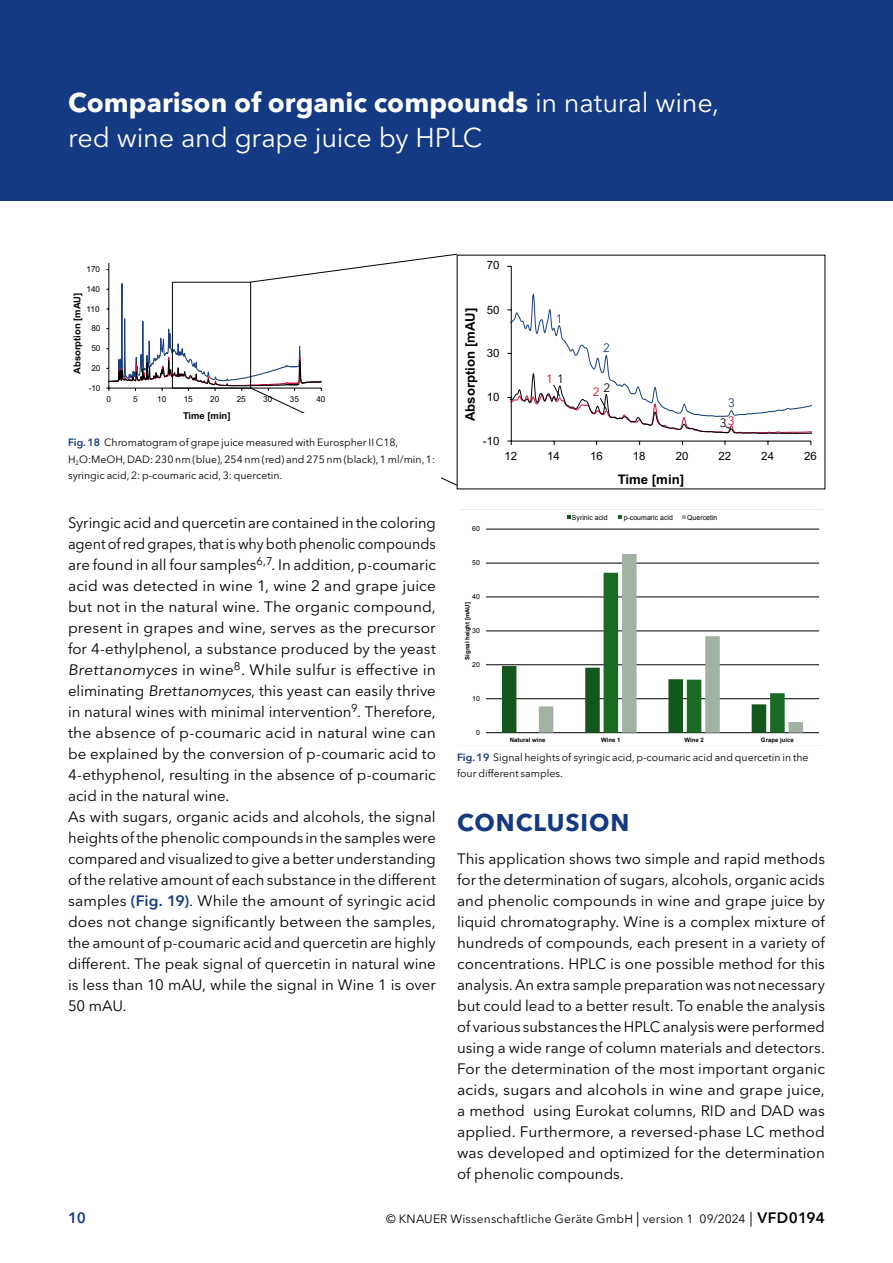
<style>
.page{position:relative;width:893px;height:1263px;background:#fff}
.page>*{position:absolute;margin:0;border:0;box-sizing:border-box;transform-origin:0 0}
.t1{font:27px/34.5px "Avenir Next W1 G";letter-spacing:-.01em;color:#fff}
.t2{font:700 24px "Avenir Next W1 G";letter-spacing:.04em;color:#143a84}
.t3{font:15px/21px "Avenir Next W1 G";color:#000}
.t4{font:600 15px "Avenir Next W1 G";color:#143a84}
.t5{font:700 13.2px "Arial";color:#010202}
.t6{font:12px "Avenir Next W1 G";letter-spacing:.015em;color:#000}
.t7{font:12px "Avenir Next W1 G";color:#e30613}
.t8{font:12px "Avenir Next W1 G";color:#143a84}
.t9{font:11.4px "Arial";color:#010202}
.t10{font:10.5px/16.5px "Avenir Next W1 G";color:#000}
.t11{font:700 9.45px "Arial";color:#010202}
.t12{font:8.25px "Arial";color:#010202}
.t13{font:7.05px "Arial";color:#000}
.t14{font:700 6px "Arial";color:#000}
.s1{font-weight:700}
.s2{font-weight:600;color:#143a84}
.s3{color:#000}
.s4{font-size:15px}
.s5{font-weight:600;font-size:15px}
</style>
<div class="page">
<div style="left:0;top:0;width:893px;height:201px;background:#143a84"></div>
<hr style="left:511px;top:266px;width:1px;height:175px;background:#010202">
<hr style="left:511px;top:441px;width:300px;height:1px;background:#010202">
<svg style="left:511px;top:266px;width:51px;height:68px"></svg>
<svg style="left:486px;top:515px;width:333px;height:219px"></svg>
<svg style="left:106px;top:254px;width:351px;height:232px"></svg>
<div style="left:303px;top:413px;width:138px;height:76px;background:#fff"></div>
<svg style="left:507px;top:334px;width:304px;height:100px"></svg>
<h1 class="t1" style="left:68px;top:86px;width:653px"><span class="s1">Comparison of organic compounds</span> in natural wine, red wine and grape juice by HPLC</h1>
<p class="t12" style="left:86px;top:264px;width:15px">170</p>
<p class="t12" style="left:86px;top:284px;width:15px">140</p>
<p class="t11" style="left:71px;top:374px;width:83px;rotate:-90deg">Absorption [mAU]</p>
<p class="t12" style="left:86px;top:303px;width:15px">110</p>
<p class="t12" style="left:91px;top:323px;width:11px">80</p>
<p class="t12" style="left:91px;top:343px;width:11px">50</p>
<p class="t12" style="left:91px;top:363px;width:11px">20</p>
<p class="t12" style="left:89px;top:382px;width:13px">-10</p>
<p class="t12" style="left:106px;top:393px;width:6px">0</p>
<p class="t12" style="left:133px;top:393px;width:6px">5</p>
<p class="t12" style="left:157px;top:393px;width:11px">10</p>
<p class="t12" style="left:184px;top:393px;width:11px">15</p>
<p class="t12" style="left:210px;top:393px;width:11px">20</p>
<p class="t12" style="left:237px;top:393px;width:11px">25</p>
<p class="t12" style="left:263px;top:393px;width:11px">30</p>
<p class="t12" style="left:290px;top:393px;width:11px">35</p>
<p class="t12" style="left:316px;top:393px;width:11px">40</p>
<p class="t11" style="left:183px;top:409px;width:49px">Time [min]</p>
<p class="t10" style="left:68px;top:434px;width:369px"><span class="s2">Fig. 18</span> Chromatogram of grape juice measured with Eurospher II C18,<br>H<sub>2</sub>O:MeOH, DAD: 230 nm (blue), 254 nm (red) and 275 nm (black), 1 ml/min, 1: syringic acid, 2: p-coumaric acid, 3: quercetin.</p>
<p class="t3" style="left:68px;top:512px;width:369px">Syringic acid and quercetin are contained in the coloring agent of red grapes, that is why both phenolic compounds are found in all four samples<sup>6,7</sup>. In addition, p-coumaric acid was detected in wine 1, wine 2 and grape juice but not in the natural wine. The organic compound, present in grapes and wine, serves as the precursor for 4-ethylphenol, a substance produced by the yeast Brettanomyces in wine<sup>8</sup>. While sulfur is effective in eliminating Brettanomyces, this yeast can easily thrive in natural wines with minimal intervention<sup>9</sup>. Therefore, the absence of p-coumaric acid in natural wine can be explained by the conversion of p-coumaric acid to 4-ethyphenol, resulting in the absence of p-coumaric acid in the natural wine.<br>As with sugars, organic acids and alcohols, the signal heights of the phenolic compounds in the samples were compared and visualized to give a better understanding of the relative amount of each substance in the different samples <span class="s2">(Fig. 19)</span>. While the amount of syringic acid does not change significantly between the samples, the amount of p-coumaric acid and quercetin are highly different. The peak signal of quercetin in natural wine is less than 10 mAU, while the signal in Wine 1 is over 50 mAU.</p>
<p class="t9" style="left:487px;top:258px;width:14px">70</p>
<p class="t5" style="left:461px;top:421px;width:115px;rotate:-90deg">Absorption [mAU]</p>
<p class="t9" style="left:487px;top:302px;width:14px">50</p>
<p class="t9" style="left:487px;top:346px;width:14px">30</p>
<p class="t9" style="left:487px;top:390px;width:14px">10</p>
<p class="t9" style="left:483px;top:433px;width:18px">-10</p>
<p class="t8" style="left:556px;top:311px;width:8px">1</p>
<p class="t7" style="left:546px;top:372px;width:19px">1 <span class="s3">1</span></p>
<p class="t8" style="left:603px;top:341px;width:8px">2</p>
<p class="t6" style="left:604px;top:381px;width:8px">2</p>
<p class="t7" style="left:593px;top:385px;width:8px">2</p>
<p class="t8" style="left:728px;top:395px;width:8px">3</p>
<p class="t7" style="left:728px;top:413px;width:8px">3</p>
<p class="t6" style="left:720px;top:415px;width:8px">3</p>
<p class="t9" style="left:504px;top:449px;width:14px">12</p>
<p class="t9" style="left:547px;top:449px;width:14px">14</p>
<p class="t9" style="left:590px;top:449px;width:14px">16</p>
<p class="t9" style="left:633px;top:449px;width:14px">18</p>
<p class="t9" style="left:676px;top:449px;width:14px">20</p>
<p class="t9" style="left:718px;top:449px;width:14px">22</p>
<p class="t9" style="left:761px;top:449px;width:14px">24</p>
<p class="t9" style="left:804px;top:449px;width:14px">26</p>
<p class="t5" style="left:618px;top:471px;width:68px">Time [min]</p>
<p class="t13" style="left:472px;top:524px;width:9px">60</p>
<p class="t13" style="left:472px;top:558px;width:9px">50</p>
<p class="t13" style="left:472px;top:592px;width:9px">40</p>
<p class="t14" style="left:463px;top:659px;width:59px;rotate:-90deg">Signal height [mAU]</p>
<p class="t13" style="left:472px;top:626px;width:9px">30</p>
<p class="t13" style="left:472px;top:660px;width:9px">20</p>
<p class="t13" style="left:472px;top:694px;width:9px">10</p>
<p class="t13" style="left:476px;top:728px;width:5px">0</p>
<p class="t13" style="left:572px;top:512px;width:37px">Syrinic acid</p>
<p class="t13" style="left:624px;top:512px;width:51px">p-coumaric acid</p>
<p class="t13" style="left:687px;top:512px;width:32px">Quercetin</p>
<p class="t14" style="left:510px;top:736px;width:37px">Natural wine</p>
<p class="t14" style="left:601px;top:736px;width:21px">Wine 1</p>
<p class="t14" style="left:684px;top:736px;width:21px">Wine 2</p>
<p class="t14" style="left:761px;top:736px;width:34px">Grape juice</p>
<p class="t10" style="left:457px;top:749px;width:353px"><span class="s2">Fig. 19</span> Signal heights of syringic acid, p-coumaric acid and quercetin in the four different samples.</p>
<h2 class="t2" style="left:457px;top:808px;width:174px">CONCLUSION</h2>
<p class="t3" style="left:457px;top:848px;width:369px;text-align:justify">This application shows two simple and rapid methods for the determination of sugars, alcohols, organic acids and phenolic compounds in wine and grape juice by liquid chromatography. Wine is a complex mixture of hundreds of compounds, each present in a variety of concentrations. HPLC is one possible method for this analysis. An extra sample preparation was not necessary but could lead to a better result. To enable the analysis of various substances the HPLC analysis were performed using a wide range of column materials and detectors.<br>For the determination of the most important organic acids, sugars and alcohols in wine and grape juice, a method using Eurokat columns, RID and DAD was applied. Furthermore, a reversed-phase LC method was developed and optimized for the determination of phenolic compounds.</p>
<p class="t4" style="left:68px;top:1209px;width:19px">10</p>
<p class="t6" style="left:386px;top:1212px;width:440px">© KNAUER Wissenschaftliche Geräte GmbH <span class="s4">|</span> version 1 09/2024 <span class="s4">|</span> <span class="s5">VFD0194</span></p>
</div>
